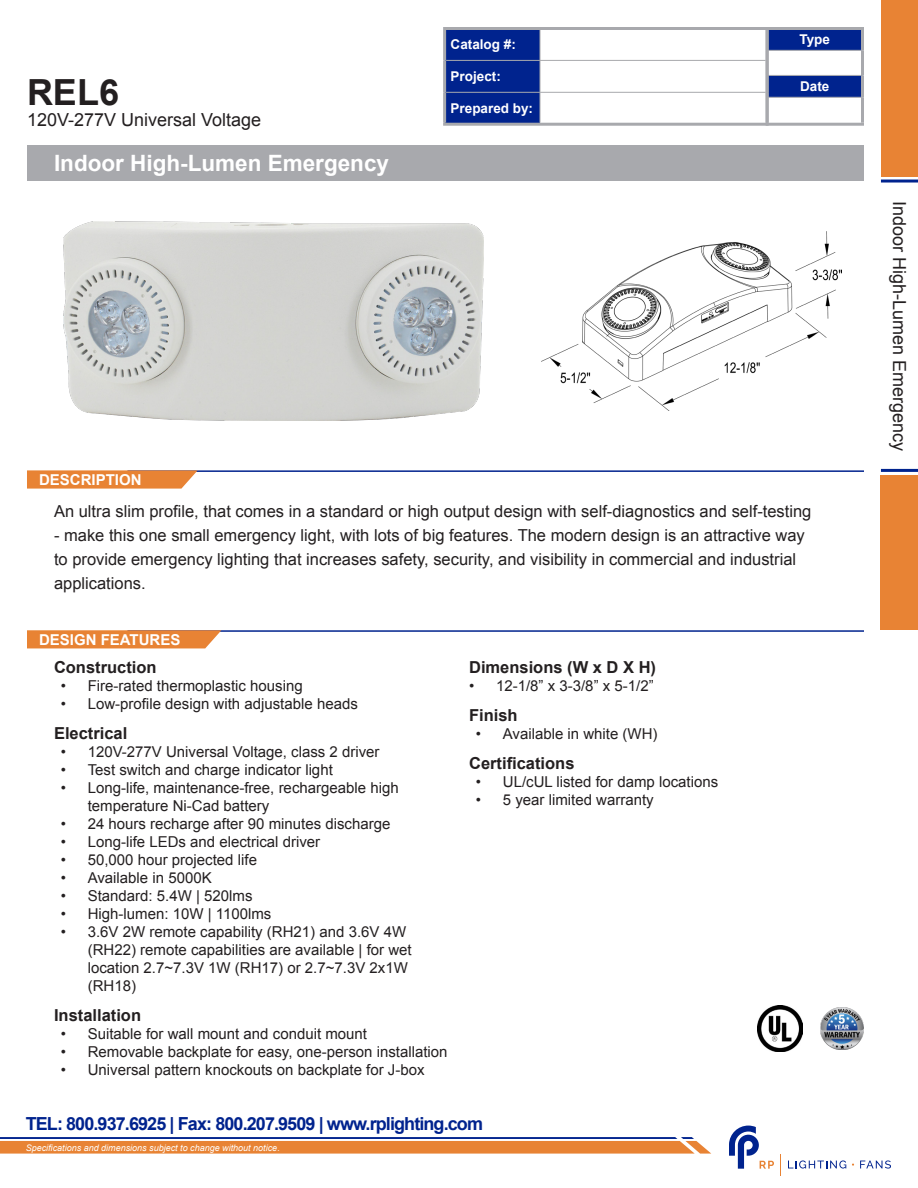
<style>
.page{position:relative;width:918px;height:1188px;background:#fff}
.page>*{position:absolute;margin:0;border:0;box-sizing:border-box;transform-origin:0 0}
.t1{font:700 36px "Arial";color:#231f20}
.t2{font:700 22.5px "Arial";color:#fff}
.t3{font:700 18px "Arial";letter-spacing:-.05em;color:#00238e}
.t4{font:18px "Arial";color:#231f20}
.t5{font:16.5px/24px "Arial";color:#231f20}
.t6{font:700 16.5px "Arial";color:#231f20}
.t7{font:15px/18px "Arial";color:#231f20}
.t8{font:700 15px "Arial";color:#fff}
.t9{font:700 13.5px "Arial";color:#fff}
.t10{font:italic 9px "Arial";color:#fff}
</style>
<div class="page">
<div style="left:881px;top:0;width:37px;height:177px;background:#e88334"></div>
<hr style="left:881px;top:180px;width:37px;height:3px;background:#00238e">
<svg style="left:788px;top:1160px;width:58px;height:9px"></svg>
<svg style="left:860px;top:1160px;width:31px;height:9px"></svg>
<svg style="left:729px;top:1126px;width:45px;height:43px"></svg>
<svg style="left:0;top:1137px;width:711px;height:17px;background:#d28c5e"></svg>
<div style="left:881px;top:475px;width:37px;height:154px;background:#e88334"></div>
<hr style="left:881px;top:469px;width:37px;height:3px;background:#00238e">
<div style="left:27px;top:145px;width:837px;height:36px;background:#a8a9ad"></div>
<svg style="left:769px;top:30px;width:92px;height:67px"></svg>
<hr style="left:766px;top:27px;width:98px;height:3px;background:#a8a9ad">
<hr style="left:861px;top:30px;width:3px;height:20px;background:#a8a9ad">
<hr style="left:861px;top:50px;width:3px;height:25px;background:#a8a9ad">
<hr style="left:861px;top:75px;width:3px;height:22px;background:#a8a9ad">
<hr style="left:861px;top:97px;width:3px;height:26px;background:#a8a9ad">
<hr style="left:766px;top:123px;width:98px;height:3px;background:#a8a9ad">
<hr style="left:769px;top:50px;width:92px;height:1px;background:#a8a9ad">
<hr style="left:769px;top:75px;width:92px;height:1px;background:#a8a9ad">
<hr style="left:769px;top:97px;width:92px;height:1px;background:#a8a9ad">
<div style="left:446px;top:30px;width:94px;height:93px;background:#00238e"></div>
<hr style="left:443px;top:27px;width:97px;height:3px;background:#a8a9ad">
<hr style="left:443px;top:30px;width:3px;height:30px;background:#a8a9ad">
<hr style="left:540px;top:27px;width:229px;height:3px;background:#a8a9ad">
<hr style="left:766px;top:30px;width:3px;height:30px;background:#a8a9ad">
<hr style="left:443px;top:60px;width:3px;height:32px;background:#a8a9ad">
<hr style="left:766px;top:60px;width:3px;height:32px;background:#a8a9ad">
<hr style="left:443px;top:92px;width:3px;height:31px;background:#a8a9ad">
<hr style="left:766px;top:92px;width:3px;height:31px;background:#a8a9ad">
<hr style="left:443px;top:123px;width:97px;height:3px;background:#a8a9ad">
<hr style="left:540px;top:123px;width:229px;height:3px;background:#a8a9ad">
<hr style="left:540px;top:30px;width:1px;height:30px;background:#a8a9ad">
<hr style="left:446px;top:60px;width:94px;height:1px;background:#a8a9ad">
<hr style="left:540px;top:60px;width:226px;height:1px;background:#a8a9ad">
<hr style="left:540px;top:61px;width:1px;height:31px;background:#a8a9ad">
<hr style="left:446px;top:92px;width:94px;height:1px;background:#a8a9ad">
<hr style="left:540px;top:92px;width:226px;height:1px;background:#a8a9ad">
<hr style="left:540px;top:93px;width:1px;height:30px;background:#a8a9ad">
<hr style="left:127px;top:470px;width:737px;height:2px;background:#00238e">
<svg style="left:27px;top:470px;width:171px;height:19px;background:#e88c45"></svg>
<hr style="left:127px;top:630px;width:737px;height:2px;background:#00238e">
<svg style="left:27px;top:630px;width:194px;height:18px;background:#e7883e"></svg>
<img style="left:63px;top:222px;width:420px;height:198px">
<img style="left:541px;top:231px;width:300px;height:180px">
<img style="left:821px;top:1007px;width:42px;height:43px">
<img style="left:757px;top:1006px;width:45px;height:45px">
<p class="t1" style="left:27px;top:68px;width:94px">REL6</p>
<p class="t4" style="left:27px;top:108px;width:236px">120V-277V Universal Voltage</p>
<p class="t2" style="left:54px;top:148px;width:337px">Indoor High-Lumen Emergency</p>
<p class="t9" style="left:451px;top:36px;width:67px">Catalog #:</p>
<p class="t9" style="left:451px;top:68px;width:52px">Project:</p>
<p class="t9" style="left:451px;top:99px;width:84px">Prepared by:</p>
<p class="t8" style="left:39px;top:470px;width:104px">DESCRIPTION</p>
<p class="t9" style="left:800px;top:31px;width:32px">Type</p>
<p class="t9" style="left:800px;top:78px;width:31px">Date</p>
<p class="t5" style="left:54px;top:500px;width:759px">An ultra slim profile, that comes in a standard or high output design with self-diagnostics and self-testing</p>
<p class="t5" style="left:54px;top:524px;width:752px">- make this one small emergency light, with lots of big features. The modern design is an attractive way to provide emergency lighting that increases safety, security, and visibility in commercial and industrial applications.</p>
<p class="t8" style="left:39px;top:629px;width:143px">DESIGN FEATURES</p>
<p class="t6" style="left:54px;top:656px;width:104px">Construction</p>
<p class="t7" style="left:61px;top:676px;width:244px">• Fire-rated thermoplastic housing</p>
<p class="t7" style="left:61px;top:694px;width:299px">• Low-profile design with adjustable heads</p>
<p class="t6" style="left:54px;top:722px;width:75px">Electrical</p>
<p class="t7" style="left:61px;top:742px;width:320px">• 120V-277V Universal Voltage, class 2 driver</p>
<p class="t7" style="left:61px;top:760px;width:274px">• Test switch and charge indicator light</p>
<p class="t7" style="left:88px;top:778px;width:312px;text-indent:-27px">• Long-life, maintenance-free, rechargeable high temperature Ni-Cad battery</p>
<p class="t7" style="left:61px;top:814px;width:331px">• 24 hours recharge after 90 minutes discharge</p>
<p class="t7" style="left:61px;top:832px;width:261px">• Long-life LEDs and electrical driver</p>
<p class="t7" style="left:61px;top:850px;width:198px">• 50,000 hour projected life</p>
<p class="t7" style="left:61px;top:868px;width:152px">• Available in 5000K</p>
<p class="t7" style="left:61px;top:886px;width:193px">• Standard: 5.4W | 520lms</p>
<p class="t7" style="left:61px;top:904px;width:212px">• High-lumen: 10W | 1100lms</p>
<p class="t7" style="left:88px;top:922px;width:325px;text-indent:-27px">• 3.6V 2W remote capability (RH21) and 3.6V 4W (RH22) remote capabilities are available | for wet location 2.7~7.3V 1W (RH17) or 2.7~7.3V 2x1W (RH18)</p>
<p class="t6" style="left:54px;top:1004px;width:89px">Installation</p>
<p class="t7" style="left:61px;top:1024px;width:308px">• Suitable for wall mount and conduit mount</p>
<p class="t7" style="left:61px;top:1042px;width:388px">• Removable backplate for easy, one-person installation</p>
<p class="t7" style="left:61px;top:1060px;width:365px">• Universal pattern knockouts on backplate for J-box</p>
<p class="t6" style="left:469px;top:656px;width:189px">Dimensions (W x D X H)</p>
<p class="t7" style="left:469px;top:676px;width:186px">• 12-1/8” x 3-3/8” x 5-1/2”</p>
<p class="t6" style="left:469px;top:704px;width:50px">Finish</p>
<p class="t7" style="left:476px;top:724px;width:183px">• Available in white (WH)</p>
<p class="t6" style="left:469px;top:752px;width:107px">Certifications</p>
<p class="t7" style="left:476px;top:772px;width:244px">• UL/cUL listed for damp locations</p>
<p class="t7" style="left:476px;top:790px;width:179px">• 5 year limited warranty</p>
<p class="t3" style="left:26px;top:1111px;width:459px">TEL: 800.937.6925 | Fax: 800.207.9509 | www.rplighting.com</p>
<p class="t10" style="left:26px;top:1142px;width:256px">Specifications and dimensions subject to change without notice.</p>
<p class="t4" style="left:911px;top:201px;width:252px;rotate:90deg">Indoor High-Lumen Emergency</p>
</div>
